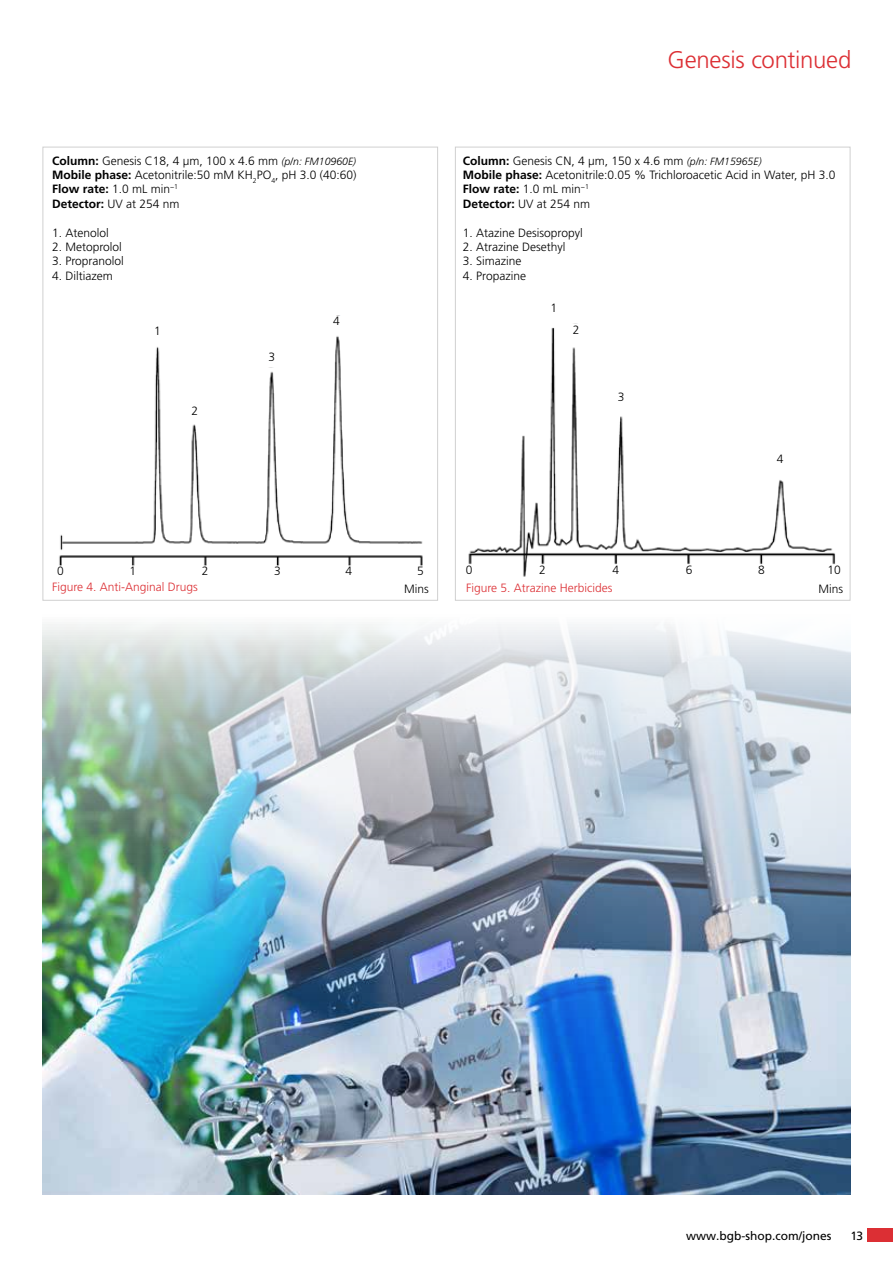
<style>
.page{position:relative;width:893px;height:1263px;background:#fff}
.page>*{position:absolute;margin:0;border:0;box-sizing:border-box;transform-origin:0 0}
.t1{font:300 24px "Frutiger";letter-spacing:-.01em;color:#dc2f34}
.t2{font:300 12px/14.4px "Frutiger";color:#000}
.t3{font:300 12px "Frutiger";color:#dc2f34}
.t4{font:12px "Frutiger";color:#000}
.s1{font-weight:700}
.s2{font-style:italic;font-size:10.5px}
</style>
<div class="page">
<div style="left:867px;top:1228px;width:26px;height:14px;background:#dc2f34"></div>
<img style="left:468px;top:303px;width:383px;height:275px">
<img style="left:43px;top:554px;width:807px;height:641px">
<img style="left:53px;top:315px;width:374px;height:251px">
<div style="left:264px;top:351px;width:15px;height:16px;background:#fff"></div>
<div style="left:187px;top:405px;width:15px;height:16px;background:#fff"></div>
<div style="left:150px;top:325px;width:15px;height:16px;background:#fff"></div>
<div style="left:329px;top:316px;width:15px;height:15px;background:#fff"></div>
<div style="left:546px;top:303px;width:15px;height:19px;background:#fff"></div>
<div style="left:569px;top:324px;width:14px;height:19px;background:#fff"></div>
<div style="left:614px;top:392px;width:15px;height:19px;background:#fff"></div>
<div style="left:773px;top:453px;width:15px;height:18px;background:#fff"></div>
<p class="t2" style="left:52px;top:153px;width:306px"><span class="s1">Column:</span> Genesis C18, 4 μm, 100 x 4.6 mm <span class="s2">(p/n: FM10960E)<br></span><span class="s1">Mobile phase:</span> Acetonitrile:50 mM KH<sub>2</sub>PO<sub>4</sub>, pH 3.0 (40:60)<br><span class="s1">Flow rate:</span> 1.0 mL min<sup>−1<br></sup><span class="s1">Detector:</span> UV at 254 nm</p>
<p class="t2" style="left:52px;top:225px;width:58px">1. Atenolol</p>
<p class="t2" style="left:52px;top:240px;width:71px">2. Metoprolol</p>
<p class="t2" style="left:52px;top:254px;width:73px">3. Propranolol</p>
<p class="t2" style="left:52px;top:268px;width:62px">4. Diltiazem</p>
<p class="t2" style="left:154px;top:323px;width:8px">1</p>
<p class="t2" style="left:191px;top:403px;width:8px">2</p>
<p class="t2" style="left:268px;top:349px;width:8px">3</p>
<p class="t2" style="left:333px;top:314px;width:8px">4</p>
<h1 class="t1" style="left:667px;top:46px;width:185px">Genesis continued</h1>
<p class="t2" style="left:463px;top:153px;width:374px"><span class="s1">Column:</span> Genesis CN, 4 μm, 150 x 4.6 mm <span class="s2">(p/n: FM15965E)<br></span><span class="s1">Mobile phase:</span> Acetonitrile:0.05 % Trichloroacetic Acid in Water, pH 3.0<br><span class="s1">Flow rate:</span> 1.0 mL min<sup>−1<br></sup><span class="s1">Detector:</span> UV at 254 nm</p>
<p class="t2" style="left:463px;top:225px;width:121px">1. Atazine Desisopropyl</p>
<p class="t2" style="left:463px;top:240px;width:104px">2. Atrazine Desethyl</p>
<p class="t2" style="left:463px;top:254px;width:60px">3. Simazine</p>
<p class="t2" style="left:463px;top:268px;width:65px">4. Propazine</p>
<p class="t2" style="left:550px;top:301px;width:8px">1</p>
<p class="t2" style="left:573px;top:322px;width:8px">2</p>
<p class="t2" style="left:618px;top:390px;width:8px">3</p>
<p class="t2" style="left:777px;top:451px;width:8px">4</p>
<p class="t2" style="left:57px;top:564px;width:8px">0</p>
<p class="t2" style="left:129px;top:564px;width:8px">1</p>
<p class="t2" style="left:202px;top:564px;width:8px">2</p>
<p class="t2" style="left:274px;top:564px;width:8px">3</p>
<p class="t2" style="left:345px;top:564px;width:8px">4</p>
<p class="t2" style="left:417px;top:564px;width:8px">5</p>
<p class="t2" style="left:466px;top:563px;width:8px">0</p>
<p class="t2" style="left:539px;top:563px;width:8px">2</p>
<p class="t2" style="left:612px;top:563px;width:8px">4</p>
<p class="t2" style="left:686px;top:563px;width:8px">6</p>
<p class="t2" style="left:758px;top:563px;width:8px">8</p>
<p class="t2" style="left:827px;top:563px;width:15px">10</p>
<p class="t3" style="left:52px;top:580px;width:147px">Figure 4. Anti-Anginal Drugs</p>
<p class="t3" style="left:466px;top:581px;width:148px">Figure 5. Atrazine Herbicides</p>
<p class="t2" style="left:404px;top:582px;width:26px">Mins</p>
<p class="t2" style="left:818px;top:582px;width:26px">Mins</p>
<p class="t4" style="left:686px;top:1229px;width:147px">www.bgb-shop.com/jones</p>
<p class="t4" style="left:850px;top:1228px;width:14px">13</p>
</div>
